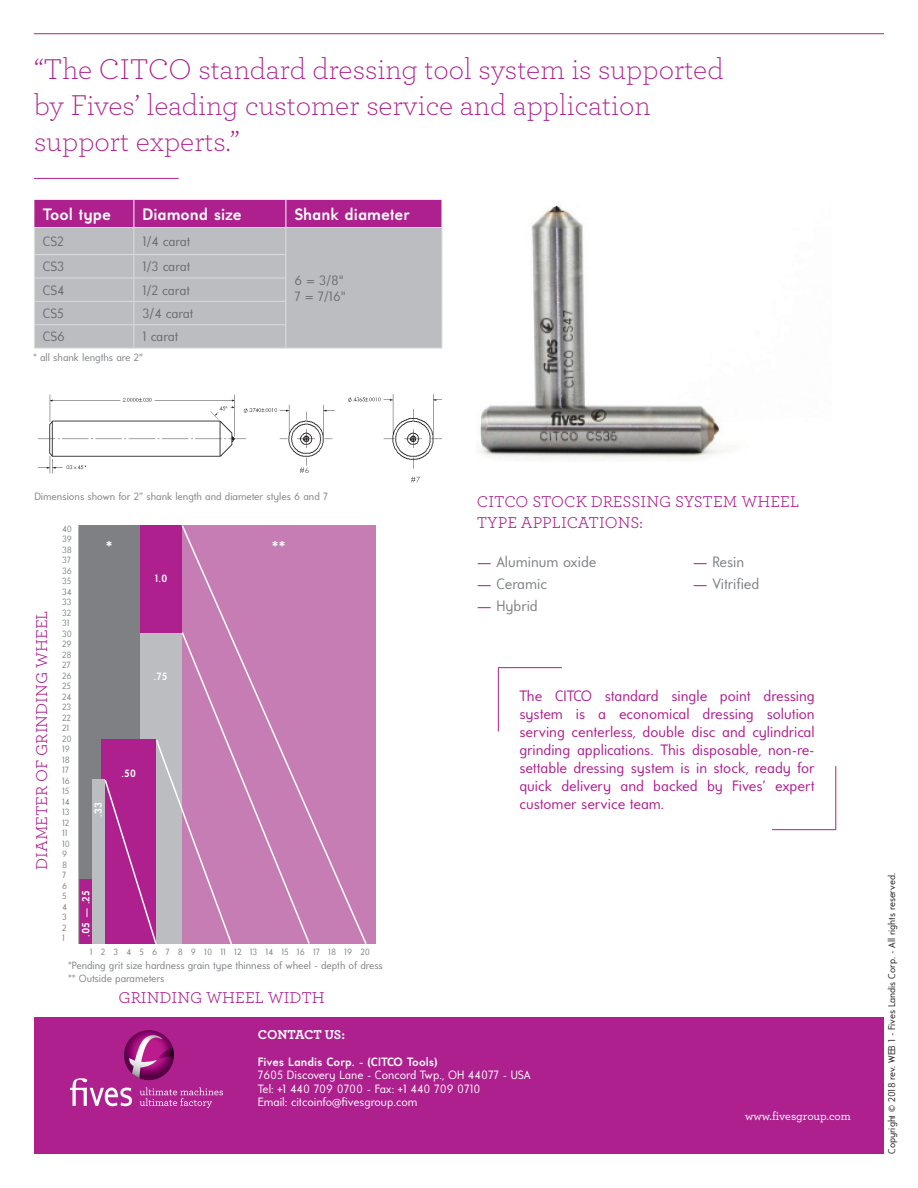
<style>
.page{position:relative;width:918px;height:1188px;background:#fff}
.page>*{position:absolute;margin:0;border:0;box-sizing:border-box;transform-origin:0 0}
.t1{font:300 30px/36px "Archer";color:#ad208e}
.t2{font:16.5px/21px "Archer";color:#ad208e}
.t3{font:700 16.5px "Universalis ADF Std";color:#fff}
.t4{font:15px/18px "Universalis ADF Std";color:#ad208e;text-align:justify}
.t5{font:15px "Universalis ADF Std";color:#7e8083}
.t6{font:13.5px/16.2px "Universalis ADF Std";color:#6c6d70}
.t7{font:700 13.5px "Archer";letter-spacing:-.02em;color:#fff}
.t8{font:12px "Universalis ADF Std";color:#fff}
.t9{font:700 12px "Universalis ADF Std";color:#fff}
.t10{font:500 12px "Archer";color:#fff}
.t11{font:10.5px/12.6px "Universalis ADF Std";color:#7e8083}
.t12{font:700 10.5px "Universalis ADF Std";color:#fff}
.t13{font:9.75px "Universalis ADF Std";color:#231f20}
.t14{font:9px "Universalis ADF Std";color:#7e8083}
.s1{color:#ad208e}
</style>
<div class="page">
<hr style="left:34px;top:33px;width:850px;height:1px;background:#ad208e">
<hr style="left:34px;top:178px;width:145px;height:1px;background:#ad208e">
<div style="left:34px;top:1017px;width:850px;height:137px;background:#ad208e"></div>
<svg style="left:124px;top:1030px;width:50px;height:50px"></svg>
<svg style="left:70px;top:1035px;width:153px;height:73px"></svg>
<img style="left:480px;top:205px;width:243px;height:254px">
<hr style="left:498px;top:667px;width:64px;height:1px;background:#ad208e">
<hr style="left:772px;top:829px;width:64px;height:1px;background:#ad208e">
<hr style="left:836px;top:766px;width:1px;height:64px;background:#ad208e">
<hr style="left:498px;top:668px;width:1px;height:63px;background:#ad208e">
<hr style="left:286px;top:348px;width:156px;height:1px;background:#dcdddf">
<svg style="left:34px;top:200px;width:409px;height:148px;background:#baa1b8"></svg>
<hr style="left:34px;top:348px;width:100px;height:1px;background:#dcdddf">
<hr style="left:134px;top:348px;width:152px;height:1px;background:#dcdddf">
<img style="left:38px;top:394px;width:404px;height:89px">
<div style="left:79px;top:525px;width:61px;height:360px;background:#7e8083"></div>
<div style="left:79px;top:880px;width:13px;height:64px;background:#ad208e"></div>
<hr style="left:79px;top:525px;width:1px;height:419px;background:#7e8083">
<div style="left:140px;top:525px;width:42px;height:107px;background:#ad208e"></div>
<div style="left:182px;top:525px;width:193px;height:419px;background:#c67db4"></div>
<svg style="left:181px;top:525px;width:186px;height:419px"></svg>
<div style="left:92px;top:780px;width:13px;height:164px;background:#bcbdc0"></div>
<svg style="left:103px;top:631px;width:208px;height:313px"></svg>
<p class="t1" style="left:34px;top:50px;width:691px">“The CITCO standard dressing tool system is supported by Fives’ leading customer service and application support experts.”</p>
<p class="t3" style="left:43px;top:204px;width:70px">Tool type</p>
<p class="t3" style="left:142px;top:204px;width:101px">Diamond size</p>
<p class="t3" style="left:294px;top:204px;width:117px">Shank diameter</p>
<p class="t6" style="left:43px;top:233px;width:23px">CS2</p>
<p class="t6" style="left:142px;top:233px;width:50px">1/4 carat</p>
<p class="t6" style="left:294px;top:272px;width:53px">6 = 3/8"<br>7 = 7/16"</p>
<p class="t6" style="left:43px;top:258px;width:23px">CS3</p>
<p class="t6" style="left:142px;top:258px;width:49px">1/3 carat</p>
<p class="t6" style="left:43px;top:282px;width:23px">CS4</p>
<p class="t6" style="left:142px;top:282px;width:49px">1/2 carat</p>
<p class="t6" style="left:43px;top:305px;width:23px">CS5</p>
<p class="t6" style="left:142px;top:305px;width:53px">3/4 carat</p>
<p class="t6" style="left:43px;top:328px;width:23px">CS6</p>
<p class="t6" style="left:142px;top:328px;width:37px">1 carat</p>
<p class="t11" style="left:33px;top:351px;width:111px">* all shank lengths are 2"</p>
<p class="t11" style="left:34px;top:490px;width:295px">Dimensions shown for 2” shank length and diameter styles 6 and 7</p>
<p class="t2" style="left:477px;top:490px;width:324px">CITCO STOCK DRESSING SYSTEM WHEEL<br>TYPE APPLICATIONS:</p>
<p class="t5" style="left:477px;top:552px;width:121px"><span class="s1">—</span> Aluminum oxide</p>
<p class="t5" style="left:693px;top:552px;width:53px"><span class="s1">—</span> Resin</p>
<p class="t5" style="left:477px;top:575px;width:72px"><span class="s1">—</span> Ceramic</p>
<p class="t5" style="left:693px;top:575px;width:68px"><span class="s1">—</span> Vitrified</p>
<p class="t5" style="left:477px;top:597px;width:62px"><span class="s1">—</span> Hybrid</p>
<p class="t2" style="left:30px;top:870px;width:261px;rotate:-90deg">DIAMETER OF GRINDING WHEEL</p>
<p class="t14" style="left:62px;top:523px;width:12px">40</p>
<p class="t14" style="left:62px;top:534px;width:11px">39</p>
<p class="t14" style="left:62px;top:544px;width:11px">38</p>
<p class="t14" style="left:62px;top:555px;width:11px">37</p>
<p class="t14" style="left:62px;top:565px;width:11px">36</p>
<p class="t14" style="left:62px;top:576px;width:11px">35</p>
<p class="t14" style="left:62px;top:586px;width:11px">34</p>
<p class="t14" style="left:62px;top:597px;width:11px">33</p>
<p class="t14" style="left:62px;top:607px;width:11px">32</p>
<p class="t14" style="left:62px;top:618px;width:9px">31</p>
<p class="t14" style="left:62px;top:628px;width:12px">30</p>
<p class="t14" style="left:62px;top:639px;width:11px">29</p>
<p class="t14" style="left:62px;top:649px;width:11px">28</p>
<p class="t14" style="left:62px;top:660px;width:10px">27</p>
<p class="t14" style="left:62px;top:670px;width:11px">26</p>
<p class="t14" style="left:62px;top:681px;width:11px">25</p>
<p class="t14" style="left:62px;top:691px;width:11px">24</p>
<p class="t14" style="left:62px;top:702px;width:11px">23</p>
<p class="t14" style="left:62px;top:712px;width:11px">22</p>
<p class="t14" style="left:62px;top:723px;width:9px">21</p>
<p class="t14" style="left:62px;top:733px;width:11px">20</p>
<p class="t14" style="left:62px;top:744px;width:9px">19</p>
<p class="t14" style="left:62px;top:754px;width:10px">18</p>
<p class="t14" style="left:62px;top:765px;width:9px">17</p>
<p class="t14" style="left:62px;top:775px;width:9px">16</p>
<p class="t14" style="left:62px;top:786px;width:9px">15</p>
<p class="t14" style="left:62px;top:796px;width:9px">14</p>
<p class="t14" style="left:62px;top:807px;width:9px">13</p>
<p class="t14" style="left:62px;top:817px;width:9px">12</p>
<p class="t14" style="left:62px;top:828px;width:7px">11</p>
<p class="t14" style="left:62px;top:838px;width:10px">10</p>
<p class="t14" style="left:62px;top:849px;width:7px">9</p>
<p class="t14" style="left:62px;top:859px;width:7px">8</p>
<p class="t14" style="left:62px;top:870px;width:6px">7</p>
<p class="t14" style="left:62px;top:880px;width:7px">6</p>
<p class="t14" style="left:62px;top:891px;width:6px">5</p>
<p class="t14" style="left:62px;top:901px;width:6px">4</p>
<p class="t14" style="left:62px;top:912px;width:6px">3</p>
<p class="t14" style="left:62px;top:922px;width:6px">2</p>
<p class="t14" style="left:62px;top:933px;width:4px">1</p>
<p class="t3" style="left:106px;top:537px;width:8px">*</p>
<p class="t3" style="left:272px;top:538px;width:15px">**</p>
<p class="t12" style="left:155px;top:572px;width:14px">1.0</p>
<p class="t12" style="left:154px;top:670px;width:15px">.75</p>
<p class="t4" style="left:519px;top:686px;width:297px">The CITCO standard single point dressing system is a economical dressing solution serving centerless, double disc and cylindrical grinding applications. This disposable, non-re&shy;settable dressing system is in stock, ready for quick delivery and backed by Fives’ expert customer service team.</p>
<p class="t12" style="left:121px;top:767px;width:16px">.50</p>
<p class="t12" style="left:92px;top:817px;width:16px;rotate:-90deg">.33</p>
<p class="t12" style="left:79px;top:937px;width:48px;rotate:-90deg">.05 — .25</p>
<p class="t14" style="left:90px;top:946px;width:282px">1 2 3 4 5 6 7 8 9 10 11 12 13 14 15 16 17 18 19 20</p>
<p class="t11" style="left:68px;top:959px;width:316px">*Pending grit size hardness grain type thinness of wheel - depth of dress ** Outside parameters</p>
<p class="t2" style="left:119px;top:986px;width:208px">GRINDING WHEEL WIDTH</p>
<p class="t7" style="left:258px;top:1024px;width:89px">CONTACT US:</p>
<p class="t9" style="left:258px;top:1054px;width:181px">Fives Landis Corp. - (CITCO Tools)</p>
<p class="t8" style="left:258px;top:1068px;width:274px">7605 Discovery Lane - Concord Twp., OH 44077 - USA</p>
<p class="t8" style="left:258px;top:1081px;width:224px">Tel: +1 440 709 0700 - Fax: +1 440 709 0710</p>
<p class="t8" style="left:258px;top:1095px;width:161px">Email: citcoinfo@fivesgroup.com</p>
<p class="t10" style="left:745px;top:1107px;width:107px">www.fivesgroup.com</p>
<p class="t13" style="left:886px;top:1154px;width:282px;rotate:-90deg">Copyright © 2018 rev. WEB 1 - Fives Landis Corp. - All rights reserved.</p>
</div>
